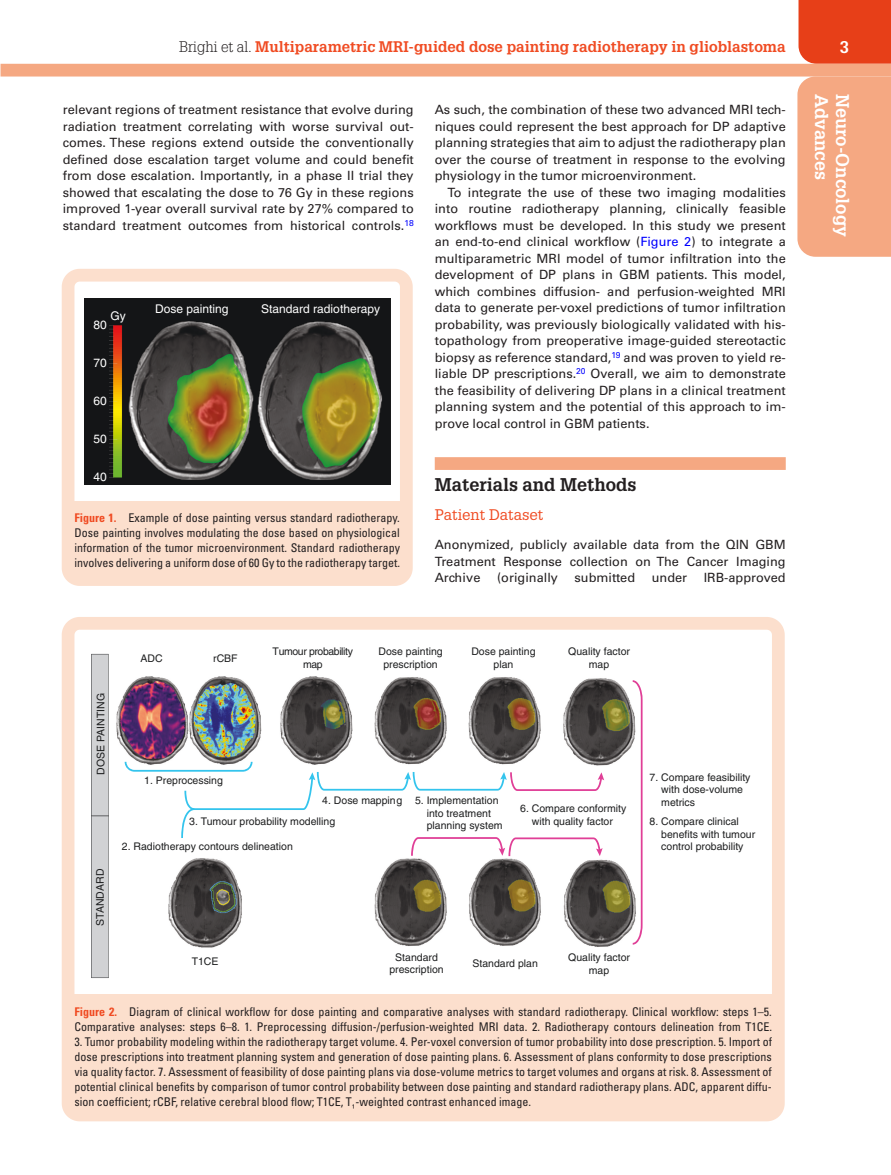
<style>
.page{position:relative;width:891px;height:1175px;background:#fff}
.page>*{position:absolute;margin:0;border:0;box-sizing:border-box;transform-origin:0 0}
.t1{font:18px "Glypha LT Std Bold 3";color:#fff}
.HeadA{font:700 18px "Glypha LT Std";color:#231f20}
.t2{font:700 16.5px "Glypha LT Std";color:#fff}
.t3{font:15px "Glypha LT Std Bold 3";color:#f04b22}
.HeadB_HeadA{font:15px "Glypha LT Std";color:#f04b22}
.TextInd{font:12.75px/16.5px "Univers LT Std";color:#231f20;text-align:justify}
.Text{font:12.75px/16.5px "Univers LT Std";color:#231f20;text-align:justify}
.FigCapt{font:condensed 12px/15px "Univers LT Std";color:#231f20;text-align:justify}
.graphic{font:12px "Helvetica";color:#fff}
.graphic-2{font:10.5px/12.6px "Helvetica 2";color:#1d1e1f;text-align:center}
.graphic-3{font:10.5px/12.6px "Helvetica 2";letter-spacing:-.035em;color:#1d1e1f;text-align:center}
.s1{font-family:"Glypha LT Std Light 2";color:#231f20}
.s2{color:#00f}
.s3{font-weight:700;color:#f04b22}
</style>
<div class="page">
<div style="left:799px;top:0;width:92px;height:64px;background:#e73f18"></div>
<div style="left:1px;top:64px;width:890px;height:12px;background:#f5a882"></div>
<div style="left:797px;top:76px;width:94px;height:181px;background:#f5a882"></div>
<div style="left:435px;top:457px;width:351px;height:13px;background:#f5a882"></div>
<div style="left:65px;top:501px;width:344px;height:73px;background:#fcdfcd"></div>
<img style="left:84px;top:298px;width:306px;height:186px">
<div style="left:62px;top:269px;width:351px;height:317px;border:13px solid #fcdfcd;border-radius:12px"></div>
<div style="left:65px;top:994px;width:716px;height:119px;background:#fcdfcd"></div>
<img style="left:116px;top:676px;width:519px;height:272px">
<svg style="left:633px;top:680px;width:10px;height:264px"></svg>
<svg style="left:91px;top:654px;width:18px;height:324px;background:#c8c9cb"></svg>
<svg style="left:125px;top:762px;width:479px;height:94px"></svg>
<div style="left:62px;top:617px;width:723px;height:504px;border:13px solid #fcdfcd;border-radius:12px"></div>
<p class="t3" style="left:179px;top:37px;width:608px"><span class="s1">Brighi et al.</span> Multiparametric MRI-guided dose painting radiotherapy in glioblastoma</p>
<p class="t2" style="left:840px;top:37px;width:11px">3</p>
<h1 class="t1" style="left:833px;top:94px;width:88px;rotate:90deg">Advances</h1>
<h1 class="t1" style="left:854px;top:94px;width:145px;rotate:90deg">Neuro-Oncology</h1>
<p class="TextInd" style="left:63px;top:102px;width:353px">relevant regions of treatment resistance that evolve during radiation treatment correlating with worse survival out&shy;comes. These regions extend outside the conventionally defined dose escalation target volume and could benefit from dose escalation. Importantly, in a phase II trial they showed that escalating the dose to 76 Gy in these regions improved 1-year overall survival rate by 27% compared to standard treatment outcomes from historical controls.<sup>18</sup></p>
<p class="TextInd" style="left:435px;top:102px;width:353px">As such, the combination of these two advanced MRI tech&shy;niques could represent the best approach for DP adaptive planning strategies that aim to adjust the radiotherapy plan over the course of treatment in response to the evolving physiology in the tumor microenvironment.</p>
<p class="TextInd" style="left:435px;top:184px;width:353px;text-indent:13px">To integrate the use of these two imaging modalities into routine radiotherapy planning, clinically feasible workflows must be developed. In this study we present an end-to-end clinical workflow (<span class="s2">Figure 2</span>) to integrate a multiparametric MRI model of tumor infiltration into the development of DP plans in GBM patients. This model, which combines diffusion- and perfusion-weighted MRI data to generate per-voxel predictions of tumor infiltration probability, was previously biologically validated with his&shy;topathology from preoperative image-guided stereotactic biopsy as reference standard,<sup>19</sup> and was proven to yield re&shy;liable DP prescriptions.<sup>20</sup> Overall, we aim to demonstrate the feasibility of delivering DP plans in a clinical treatment planning system and the potential of this approach to im&shy;prove local control in GBM patients.</p>
<p class="graphic" style="left:155px;top:301px;width:75px">Dose painting</p>
<p class="graphic" style="left:261px;top:301px;width:120px">Standard radiotherapy</p>
<p class="graphic" style="left:110px;top:309px;width:17px">Gy</p>
<p class="graphic" style="left:93px;top:318px;width:15px">80</p>
<p class="graphic" style="left:93px;top:356px;width:15px">70</p>
<p class="graphic" style="left:93px;top:394px;width:15px">60</p>
<p class="graphic" style="left:93px;top:432px;width:15px">50</p>
<p class="graphic" style="left:93px;top:470px;width:15px">40</p>
<h2 class="HeadA" style="left:435px;top:473px;width:203px">Materials and Methods</h2>
<h3 class="HeadB_HeadA" style="left:435px;top:506px;width:110px">Patient Dataset</h3>
<p class="Text" style="left:435px;top:537px;width:353px">Anonymized, publicly available data from the QIN GBM Treatment Response collection on The Cancer Imaging Archive</p>
<p class="FigCapt" style="left:74px;top:510px;width:327px"><span class="s3">Figure 1.</span> Example of dose painting versus standard radiotherapy.<br>Dose painting involves modulating the dose based on physiological information of the tumor microenvironment. Standard radiotherapy involves delivering a uniform dose of 60 Gy to the radiotherapy target.</p>
<p class="Text" style="left:497px;top:570px;width:62px">(originally</p>
<p class="Text" style="left:575px;top:570px;width:62px">submitted</p>
<p class="Text" style="left:652px;top:570px;width:37px">under</p>
<p class="Text" style="left:704px;top:570px;width:83px">IRB-approved</p>
<p class="graphic-2" style="left:94px;top:775px;width:83px;rotate:-90deg">DOSE PAINTING</p>
<p class="graphic-2" style="left:94px;top:925px;width:58px;rotate:-90deg">STANDARD</p>
<p class="graphic-2" style="left:141px;top:652px;width:24px">ADC</p>
<p class="graphic-2" style="left:213px;top:652px;width:26px">rCBF</p>
<p class="graphic-3" style="left:273px;top:645px;width:82px">Tumour probability map</p>
<p class="graphic-2" style="left:378px;top:645px;width:66px">Dose painting prescription</p>
<p class="graphic-2" style="left:471px;top:645px;width:66px">Dose painting plan</p>
<p class="graphic-2" style="left:568px;top:645px;width:63px">Quality factor map</p>
<p class="graphic-2" style="left:144px;top:774px;width:80px">1. Preprocessing</p>
<p class="graphic-2" style="left:189px;top:815px;width:147px">3. Tumour probability modelling</p>
<p class="graphic-2" style="left:322px;top:794px;width:82px">4. Dose mapping</p>
<p class="graphic-2" style="left:122px;top:840px;width:173px">2. Radiotherapy contours delineation</p>
<p class="graphic-2" style="left:427px;top:794px;width:77px;text-align:left;text-indent:-12px">5. Implementation into treatment planning system</p>
<p class="graphic-2" style="left:520px;top:802px;width:108px">6. Compare conformity with quality factor</p>
<p class="graphic-2" style="left:192px;top:954px;width:28px">T1CE</p>
<p class="graphic-2" style="left:389px;top:950px;width:56px">Standard prescription</p>
<p class="graphic-2" style="left:473px;top:956px;width:67px">Standard plan</p>
<p class="graphic-2" style="left:568px;top:951px;width:63px">Quality factor map</p>
<p class="graphic-2" style="left:661px;top:770px;width:91px;text-align:left;text-indent:-12px">7. Compare feasibility with dose-volume metrics</p>
<p class="graphic-2" style="left:661px;top:815px;width:95px;text-align:left;text-indent:-12px">8. Compare clinical benefits with tumour control probability</p>
<p class="FigCapt" style="left:74px;top:1003px;width:699px"><span class="s3">Figure 2.</span> Diagram of clinical workflow for dose painting and comparative analyses with standard radiotherapy. Clinical workflow: steps 1–5.<br>Comparative analyses: steps 6–8. 1. Preprocessing diffusion-/perfusion-weighted MRI data. 2. Radiotherapy contours delineation from T1CE.</p>
<p class="FigCapt" style="left:74px;top:1033px;width:699px">3. Tumor probability modeling within the radiotherapy target volume. 4. Per-voxel conversion of tumor probability into dose prescription. 5. Import of dose prescriptions into treatment planning system and generation of dose painting plans. 6. Assessment of plans conformity to dose prescriptions via quality factor. 7. Assessment of feasibility of dose painting plans via dose-volume metrics to target volumes and organs at risk. 8. Assessment of potential clinical benefits by comparison of tumor control probability between dose painting and standard radiotherapy plans. ADC, apparent diffu&shy;sion coefficient; rCBF, relative cerebral blood flow; T1CE, T<sub>1</sub>-weighted contrast enhanced image.</p>
</div>
